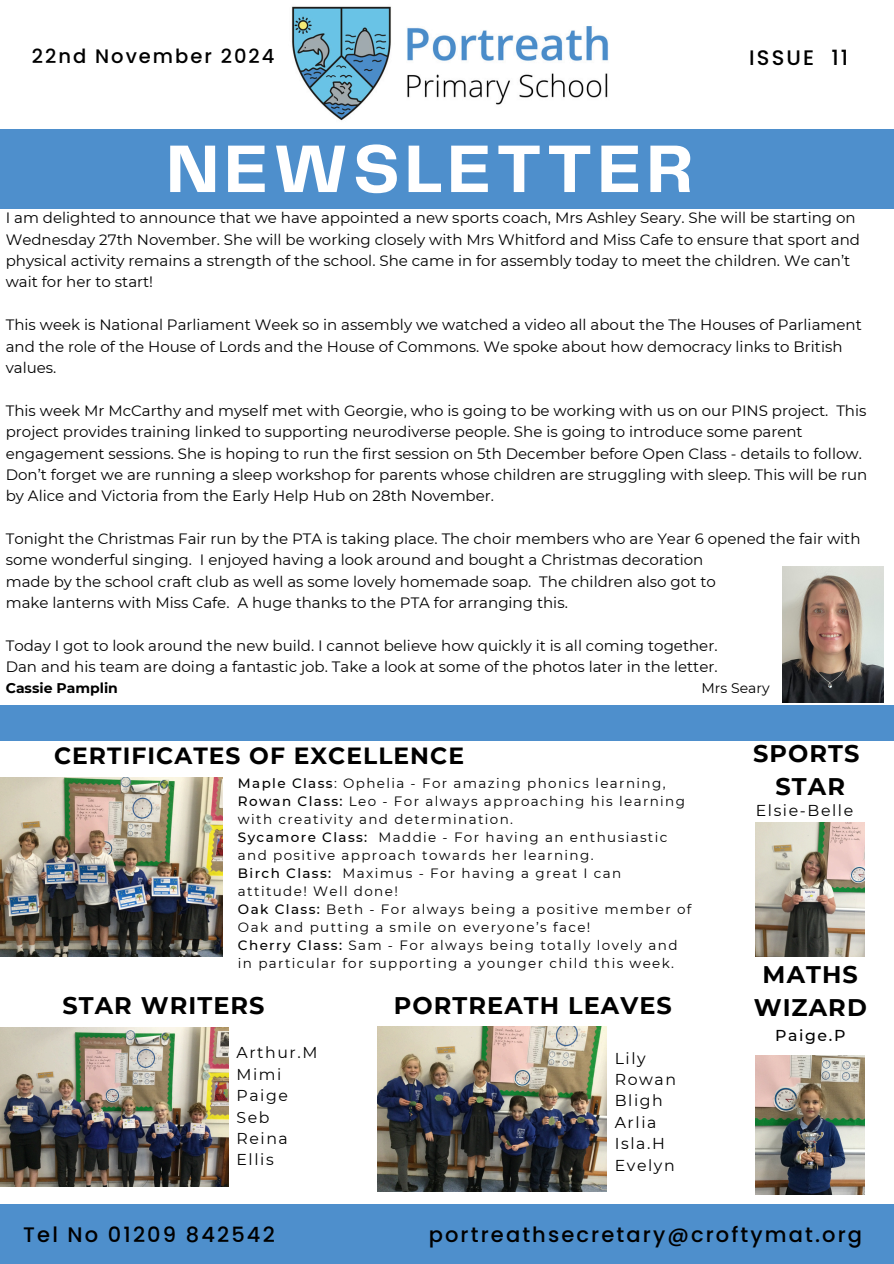
<style>
.page{position:relative;width:894px;height:1264px;background:#fff}
.page>*{position:absolute;margin:0;border:0;box-sizing:border-box;transform-origin:0 0}
.t1{font:700 69.75px "Telegraf";letter-spacing:.07em;color:#fff}
.t2{font:700 24px/32.7px "Montserrat";letter-spacing:.045em;color:#000;text-align:center}
.t3{font:700 23.4px "Montserrat";letter-spacing:.045em;color:#000}
.t4{font:500 21px "Poppins";letter-spacing:.1em;color:#000}
.t5{font:500 19.5px "Poppins";letter-spacing:.1em;color:#000}
.t6{font:15.75px/21.3px "Montserrat";letter-spacing:.1em;color:#000}
.t7{font:500 15.75px "Montserrat";letter-spacing:.1em;color:#000}
.t8{font:15px/21.3px "Montserrat";color:#000}
.t9{font:700 13.95px "Montserrat";color:#000}
.t10{font:13.95px "Montserrat";color:#000}
.t11{font:13.5px/18px "Montserrat";letter-spacing:.1em;color:#000}
.s1{font-weight:500}
</style>
<div class="page">
<div style="left:0;top:129px;width:893px;height:80px;background:#4e8fcc"></div>
<div style="left:0;top:1204px;width:893px;height:59px;background:#4e8fcc"></div>
<img style="left:291px;top:6px;width:317px;height:115px">
<img style="left:0;top:1027px;width:228px;height:159px">
<div style="left:0;top:705px;width:893px;height:36px;background:#4e8fcc"></div>
<img style="left:377px;top:1026px;width:229px;height:165px">
<img style="left:755px;top:1055px;width:109px;height:139px">
<img style="left:0;top:777px;width:223px;height:179px">
<img style="left:755px;top:822px;width:109px;height:134px">
<img style="left:782px;top:566px;width:101px;height:136px">
<h5 class="t5" style="left:32px;top:42px;width:244px">22nd November 2024</h5>
<p class="t1" style="left:166px;top:139px;width:528px">NEWSLETTER</p>
<p class="t4" style="left:749px;top:43px;width:100px">ISSUE 11</p>
<h1 class="t8" style="left:6px;top:207px;width:855px">I am delighted to announce that we have appointed a new sports coach, Mrs Ashley Seary. She will be starting on Wednesday 27th November. She will be working closely with Mrs Whitford and Miss Cafe to ensure that sport and physical activity remains a strength of the school. She came in for assembly today to meet the children. We can’t wait for her to start!</h1>
<h6 class="t8" style="left:6px;top:314px;width:857px">This week is National Parliament Week so in assembly we watched a video all about the The Houses of Parliament and the role of the House of Lords and the House of Commons. We spoke about how democracy links to British values.</h6>
<h6 class="t8" style="left:6px;top:400px;width:862px">This week Mr McCarthy and myself met with Georgie, who is going to be working with us on our PINS project. This project provides training linked to supporting neurodiverse people. She is going to introduce some parent engagement sessions. She is hoping to run the first session on 5th December before Open Class - details to follow.<br>Don’t forget we are running a sleep workshop for parents whose children are struggling with sleep. This will be run by Alice and Victoria from the Early Help Hub on 28th November.</h6>
<h6 class="t8" style="left:6px;top:528px;width:856px">Tonight the Christmas Fair run by the PTA is taking place. The choir members who are Year 6 opened the fair with some wonderful singing. I enjoyed having a look around and bought a Christmas decoration<br>made by the school craft club as well as some lovely homemade soap. The children also got to<br>make lanterns with Miss Cafe.</h6>
<h6 class="t8" style="left:237px;top:592px;width:332px">A huge thanks to the PTA for arranging this.</h6>
<h6 class="t8" style="left:6px;top:635px;width:713px">Today I got to look around the new build. I cannot believe how quickly it is all coming together.<br>Dan and his team are doing a fantastic job. Take a look at some of the photos later in the letter.</h6>
<h6 class="t9" style="left:6px;top:679px;width:114px">Cassie Pamplin</h6>
<h6 class="t10" style="left:701px;top:679px;width:69px">Mrs Seary</h6>
<p class="t3" style="left:54px;top:741px;width:411px">CERTIFICATES OF EXCELLENCE</p>
<h6 class="t11" style="left:238px;top:774px;width:429px"><span class="s1">Maple Class</span>: Ophelia - For amazing phonics learning,</h6>
<p class="t11" style="left:238px;top:792px;width:448px"><span class="s1">Rowan Class:</span> Leo - For always approaching his learning with creativity and determination.</p>
<h2 class="t11" style="left:238px;top:828px;width:431px"><span class="s1">Sycamore Class:</span> Maddie - For having an enthusiastic and positive approach towards her learning.</h2>
<h2 class="t11" style="left:238px;top:864px;width:384px"><span class="s1">Birch Class:</span> Maximus - For having a great I can attitude! Well done!</h2>
<p class="t11" style="left:238px;top:900px;width:455px"><span class="s1">Oak Class:</span> Beth - For always being a positive member of<br>Oak and putting a smile on everyone’s face!</p>
<p class="t11" style="left:238px;top:936px;width:441px"><span class="s1">Cherry Class:</span> Sam - For always being totally lovely and in particular for supporting a younger child this week.</p>
<h3 class="t2" style="left:62px;top:988px;width:204px">STAR WRITERS</h3>
<h6 class="t6" style="left:236px;top:1042px;width:82px">Arthur.M<br>Mimi<br>Paige<br>Seb<br>Reina<br>Ellis</h6>
<h2 class="t2" style="left:393px;top:988px;width:279px">PORTREATH LEAVES</h2>
<h2 class="t6" style="left:614px;top:1047px;width:63px">Lily<br>Rowan<br>Bligh<br>Arlia<br>Isla.H<br>Evelyn</h2>
<p class="t2" style="left:753px;top:737px;width:108px">SPORTS<br>STAR</p>
<h4 class="t6" style="left:755px;top:799px;width:99px">Elsie-Belle</h4>
<h6 class="t2" style="left:753px;top:958px;width:115px">MATHS<br>WIZARD</h6>
<h4 class="t7" style="left:775px;top:1025px;width:72px">Paige.P</h4>
<h2 class="t4" style="left:23px;top:1219px;width:253px">Tel No 01209 842542</h2>
<h6 class="t4" style="left:428px;top:1219px;width:435px">portreathsecretary@croftymat.org</h6>
</div>
